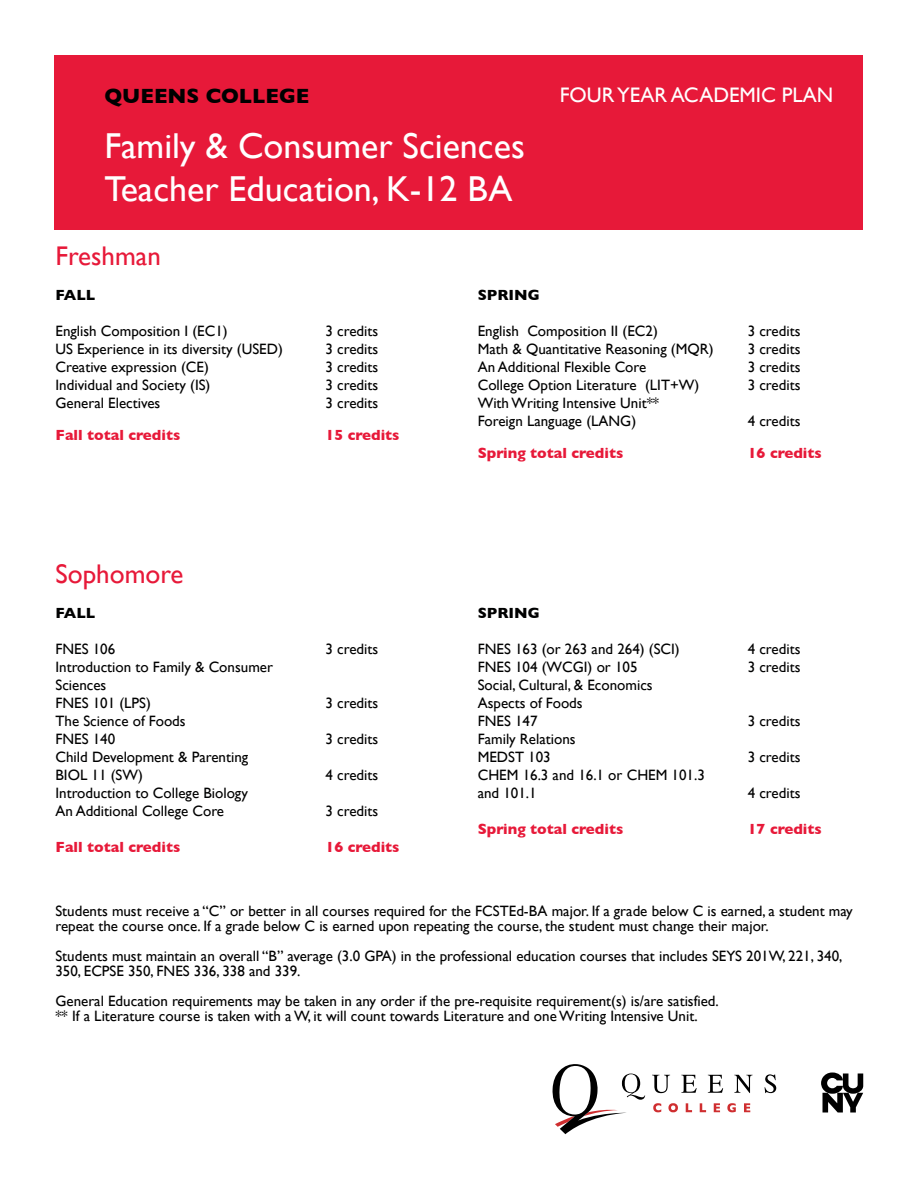
<style>
.page{position:relative;width:918px;height:1188px;background:#fff}
.page>*{position:absolute;margin:0;border:0;box-sizing:border-box;transform-origin:0 0}
.t1{font:36px/43.2px "Gill Sans";color:#fff}
.t2{font:27px "Gill Sans";color:#e71939}
.t3{font:21px "Gill Sans";color:#fff}
.t4{font:700 21px "Gill Sans";color:#000}
.t5{font:15px/18px "Gill Sans";color:#000101}
.t6{font:15px/15px "Gill Sans";color:#000}
.t7{font:700 15px "Gill Sans";color:#e71939}
.t8{font:700 15px "Gill Sans";color:#000101}
</style>
<div class="page">
<div style="left:55px;top:55px;width:808px;height:175px;background:#e71939"></div>
<svg style="left:653px;top:1103px;width:8px;height:9px"></svg>
<svg style="left:668px;top:1103px;width:10px;height:9px"></svg>
<svg style="left:686px;top:1103px;width:6px;height:9px"></svg>
<svg style="left:700px;top:1103px;width:6px;height:9px"></svg>
<svg style="left:714px;top:1103px;width:6px;height:9px"></svg>
<svg style="left:727px;top:1103px;width:9px;height:9px"></svg>
<svg style="left:744px;top:1103px;width:6px;height:9px"></svg>
<svg style="left:652px;top:1075px;width:18px;height:18px"></svg>
<svg style="left:681px;top:1075px;width:16px;height:18px"></svg>
<svg style="left:708px;top:1075px;width:15px;height:18px"></svg>
<svg style="left:734px;top:1075px;width:19px;height:18px"></svg>
<svg style="left:765px;top:1074px;width:11px;height:19px"></svg>
<svg style="left:552px;top:1064px;width:93px;height:70px"></svg>
<svg style="left:821px;top:1073px;width:42px;height:40px"></svg>
<h3 class="t4" style="left:104px;top:79px;width:207px">QUEENS COLLEGE</h3>
<h1 class="t1" style="left:104px;top:124px;width:422px">Family &amp; Consumer Sciences<br>Teacher Education, K-12 BA</h1>
<h3 class="t3" style="left:560px;top:82px;width:275px">FOUR YEAR ACADEMIC PLAN</h3>
<h2 class="t2" style="left:56px;top:240px;width:107px">Freshman</h2>
<p class="t8" style="left:56px;top:283px;width:41px">FALL</p>
<p class="t5" style="left:56px;top:322px;width:174px">English Composition I (EC1)</p>
<p class="t5" style="left:326px;top:322px;width:54px">3 credits</p>
<p class="t5" style="left:56px;top:340px;width:229px">US Experience in its diversity (USED)</p>
<p class="t5" style="left:326px;top:340px;width:54px">3 credits</p>
<p class="t5" style="left:56px;top:358px;width:155px">Creative expression (CE)</p>
<p class="t5" style="left:326px;top:358px;width:54px">3 credits</p>
<p class="t5" style="left:56px;top:376px;width:157px">Individual and Society (IS)</p>
<p class="t5" style="left:326px;top:376px;width:54px">3 credits</p>
<p class="t5" style="left:56px;top:394px;width:106px">General Electives</p>
<p class="t5" style="left:326px;top:394px;width:54px">3 credits</p>
<p class="t7" style="left:56px;top:423px;width:126px">Fall total credits</p>
<p class="t7" style="left:326px;top:423px;width:76px">15 credits</p>
<h2 class="t2" style="left:56px;top:558px;width:129px">Sophomore</h2>
<p class="t8" style="left:56px;top:601px;width:41px">FALL</p>
<p class="t5" style="left:56px;top:640px;width:61px">FNES 106</p>
<p class="t5" style="left:326px;top:640px;width:54px">3 credits</p>
<p class="t5" style="left:56px;top:658px;width:219px">Introduction to Family &amp; Consumer<br>Sciences<br>FNES 101 (LPS)</p>
<p class="t5" style="left:326px;top:694px;width:54px">3 credits</p>
<p class="t5" style="left:56px;top:712px;width:132px">The Science of Foods<br>FNES 140</p>
<p class="t5" style="left:56px;top:748px;width:194px">Child Development &amp; Parenting<br>BIOL 11 (SW)</p>
<p class="t5" style="left:56px;top:784px;width:194px">Introduction to College Biology<br>An Additional College Core</p>
<p class="t5" style="left:326px;top:730px;width:54px">3 credits</p>
<p class="t5" style="left:326px;top:766px;width:54px">4 credits</p>
<p class="t5" style="left:326px;top:802px;width:54px">3 credits</p>
<p class="t7" style="left:56px;top:835px;width:126px">Fall total credits</p>
<p class="t7" style="left:326px;top:835px;width:76px">16 credits</p>
<p class="t8" style="left:478px;top:283px;width:64px">SPRING</p>
<p class="t5" style="left:478px;top:322px;width:182px">English Composition II (EC2)</p>
<p class="t5" style="left:748px;top:322px;width:54px">3 credits</p>
<p class="t5" style="left:478px;top:340px;width:238px">Math &amp; Quantitative Reasoning (MQR)</p>
<p class="t5" style="left:748px;top:340px;width:54px">3 credits</p>
<p class="t5" style="left:478px;top:358px;width:170px">An Additional Flexible Core</p>
<p class="t5" style="left:748px;top:358px;width:54px">3 credits</p>
<p class="t5" style="left:478px;top:376px;width:223px">College Option Literature (LIT+W)</p>
<p class="t5" style="left:748px;top:376px;width:54px">3 credits</p>
<p class="t5" style="left:478px;top:394px;width:183px">With Writing Intensive Unit**<br>Foreign Language (LANG)</p>
<p class="t5" style="left:748px;top:412px;width:54px">4 credits</p>
<p class="t7" style="left:478px;top:441px;width:147px">Spring total credits</p>
<p class="t7" style="left:748px;top:441px;width:76px">16 credits</p>
<p class="t8" style="left:478px;top:601px;width:64px">SPRING</p>
<p class="t5" style="left:478px;top:640px;width:204px">FNES 163 (or 263 and 264) (SCI)</p>
<p class="t5" style="left:748px;top:640px;width:54px">4 credits</p>
<p class="t5" style="left:478px;top:658px;width:161px">FNES 104 (WCGI) or 105</p>
<p class="t5" style="left:748px;top:658px;width:54px">3 credits</p>
<p class="t5" style="left:478px;top:676px;width:177px">Social, Cultural, &amp; Economics<br>Aspects of Foods<br>FNES 147</p>
<p class="t5" style="left:748px;top:712px;width:54px">3 credits</p>
<p class="t5" style="left:478px;top:730px;width:99px">Family Relations<br>MEDST 103</p>
<p class="t5" style="left:478px;top:766px;width:229px">CHEM 16.3 and 16.1 or CHEM 101.3 and 101.1</p>
<p class="t5" style="left:748px;top:748px;width:54px">3 credits</p>
<p class="t5" style="left:748px;top:784px;width:54px">4 credits</p>
<p class="t7" style="left:478px;top:817px;width:147px">Spring total credits</p>
<p class="t7" style="left:748px;top:817px;width:76px">17 credits</p>
<p class="t6" style="left:55px;top:903px;width:799px">Students must receive a “C” or better in all courses required for the FCSTEd-BA major. If a grade below C is earned, a student may repeat the course once. If a grade below C is earned upon repeating the course, the student must change their major.</p>
<p class="t6" style="left:55px;top:948px;width:789px">Students must maintain an overall “B” average (3.0 GPA) in the professional education courses that includes SEYS 201W, 221, 340,<br>350, ECPSE 350, FNES 336, 338 and 339.</p>
<p class="t6" style="left:55px;top:993px;width:665px">General Education requirements may be taken in any order if the pre-requisite requirement(s) is/are satisfied. ** If a Literature course is taken with a W, it will count towards Literature and one Writing Intensive Unit.</p>
</div>
